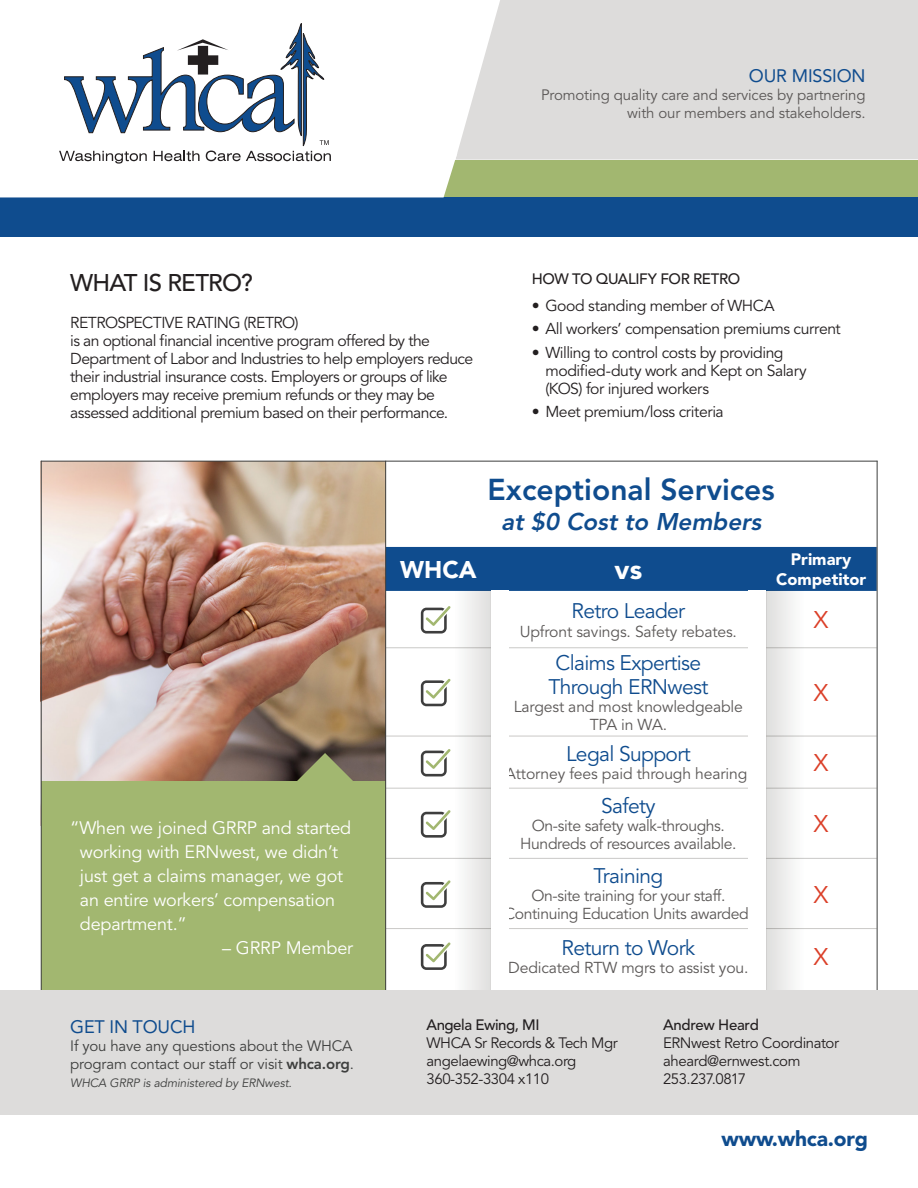
<style>
.page{position:relative;width:918px;height:1188px;background:#fff}
.page>*{position:absolute;margin:0;border:0;box-sizing:border-box;transform-origin:0 0}
.t1{font:800 30px "Avenir LT Std";color:#0f4c8e}
.Body-new{font:900 27px "Avenir LT Std";color:#fff}
.t2{font:italic 800 24px "Avenir LT Std";color:#0f4c8e}
.t3{font:500 24px "Avenir LT Std";letter-spacing:-.035em;color:#231f20}
.t4{font:24px "Avenir LT Std";color:#db3f28}
.t5{font:900 24px "Avenir LT Std";color:#fff}
.Subtitle{font:21px/24px "Avenir LT Std";letter-spacing:-.03em;color:#0f4c8e;text-align:center}
.Subhead2a{font:900 21px "Avenir LT Std";letter-spacing:-.01em;color:#0f4c8e}
.Header2{font:18px/24px "Avenir LT Std";letter-spacing:-.01em;color:#fff}
.Header2-2{font:18px "Avenir LT Std";letter-spacing:-.01em;color:#0f4c8e}
.t6{font:900 16.5px/19.5px "Avenir LT Std";color:#fff;text-align:center}
.t7{font:15.75px/18px "Avenir LT Std";letter-spacing:-.035em;color:#231f20}
.Body-new-2{font:15.75px/18px "Avenir LT Std";letter-spacing:-.025em;color:#5b5857;text-align:center}
.t8{font:15px/18px "Avenir LT Std";letter-spacing:-.03em;color:#231f20}
.Body-new-3{font:15px/18px "Avenir LT Std";letter-spacing:-.01em;color:#5b5857;text-align:right}
.GRIP_Paragraph{font:15px/18px "Avenir LT Std";letter-spacing:-.01em;color:#3e3f3e}
.t9{font:500 15px "Avenir LT Std";letter-spacing:-.03em;color:#231f20}
.GRIP_Paragraph-2{font:italic 12px "Avenir LT Std";letter-spacing:-.01em;color:#3e3f3e}
.s1{font-weight:800}
</style>
<div class="page">
<div style="left:457px;top:0;width:461px;height:160px;background:#dddcdb"></div>
<div style="left:0;top:160px;width:918px;height:37px;background:#a2b770"></div>
<div style="left:0;top:197px;width:918px;height:40px;background:#0f4c8e"></div>
<svg style="left:0;top:23px;width:457px;height:174px"></svg>
<img style="left:42px;top:462px;width:343px;height:319px">
<div style="left:41px;top:781px;width:345px;height:210px;background:#a2b770"></div>
<svg style="left:297px;top:753px;width:56px;height:28px;background:#777b56"></svg>
<div style="left:386px;top:547px;width:491px;height:44px;background:#0f4c8e"></div>
<hr style="left:386px;top:736px;width:105px;height:1px;background:#cac9c7">
<hr style="left:491px;top:736px;width:275px;height:1px;background:#cac9c7">
<hr style="left:766px;top:736px;width:111px;height:1px;background:#cac9c7">
<hr style="left:386px;top:788px;width:105px;height:1px;background:#cac9c7">
<hr style="left:491px;top:788px;width:275px;height:1px;background:#cac9c7">
<hr style="left:766px;top:788px;width:111px;height:1px;background:#cac9c7">
<hr style="left:386px;top:858px;width:105px;height:1px;background:#cac9c7">
<hr style="left:491px;top:858px;width:275px;height:1px;background:#cac9c7">
<hr style="left:766px;top:858px;width:111px;height:1px;background:#cac9c7">
<hr style="left:386px;top:928px;width:105px;height:1px;background:#cac9c7">
<hr style="left:491px;top:928px;width:275px;height:1px;background:#cac9c7">
<hr style="left:766px;top:928px;width:111px;height:1px;background:#cac9c7">
<hr style="left:386px;top:647px;width:105px;height:1px;background:#cac9c7">
<hr style="left:491px;top:647px;width:275px;height:1px;background:#cac9c7">
<hr style="left:766px;top:647px;width:111px;height:1px;background:#cac9c7">
<svg style="left:421px;top:606px;width:30px;height:28px"></svg>
<svg style="left:421px;top:678px;width:30px;height:28px"></svg>
<svg style="left:421px;top:749px;width:30px;height:27px"></svg>
<svg style="left:421px;top:810px;width:30px;height:28px"></svg>
<svg style="left:421px;top:880px;width:30px;height:28px"></svg>
<svg style="left:421px;top:942px;width:30px;height:28px"></svg>
<div style="left:453px;top:591px;width:38px;height:399px;background:linear-gradient(to right,#feffff,#e0dfde)"></div>
<div style="left:491px;top:591px;width:17px;height:399px;background:#fff"></div>
<div style="left:766px;top:591px;width:38px;height:399px;background:linear-gradient(to right,#dedddc,#fdfdfd)"></div>
<div style="left:749px;top:591px;width:17px;height:399px;background:#fff"></div>
<hr style="left:41px;top:461px;width:837px;height:1px;background:#3e3f3e">
<hr style="left:385px;top:461px;width:1px;height:529px;background:#3e3f3e">
<hr style="left:877px;top:461px;width:1px;height:529px;background:#3e3f3e">
<hr style="left:41px;top:461px;width:1px;height:529px;background:#3e3f3e">
<div style="left:0;top:990px;width:918px;height:125px;background:#dddcdb"></div>
<p class="Header2-2" style="left:749px;top:65px;width:118px">OUR MISSION</p>
<p class="Body-new-3" style="left:541px;top:86px;width:326px">Promoting quality care and services by partnering with our members and stakeholders.</p>
<p class="t3" style="left:70px;top:269px;width:184px">WHAT IS RETRO?</p>
<p class="t7" style="left:70px;top:314px;width:405px">RETROSPECTIVE RATING (RETRO)<br>is an optional financial incentive program offered by the Department of Labor and Industries to help employers reduce their industrial insurance costs. Employers or groups of like employers may receive premium refunds or they may be assessed additional premium based on their performance.</p>
<p class="t9" style="left:532px;top:270px;width:210px">HOW TO QUALIFY FOR RETRO</p>
<p class="t7" style="left:532px;top:297px;width:244px">• Good standing member of WHCA</p>
<p class="t7" style="left:532px;top:320px;width:311px">• All workers’ compensation premiums current</p>
<p class="t7" style="left:545px;top:344px;width:263px;text-indent:-14px">• Willing to control costs by providing modified-duty work and Kept on Salary (KOS) for injured workers</p>
<p class="t7" style="left:532px;top:403px;width:193px">• Meet premium/loss criteria</p>
<p class="t1" style="left:488px;top:472px;width:289px">Exceptional Services</p>
<p class="t2" style="left:501px;top:508px;width:266px">at $0 Cost to Members</p>
<p class="Header2" style="left:80px;top:816px;width:273px;text-indent:-10px">“When we joined GRRP and started working with ERNwest, we didn’t just get a claims manager, we got an entire workers’ compensation department.”</p>
<p class="Header2" style="left:222px;top:936px;width:132px">– GRRP Member</p>
<p class="Header2-2" style="left:70px;top:1016px;width:127px">GET IN TOUCH</p>
<p class="GRIP_Paragraph" style="left:70px;top:1037px;width:285px">If you have any questions about the WHCA program contact our staff or visit <span class="s1">whca.org</span>.</p>
<p class="GRIP_Paragraph-2" style="left:70px;top:1076px;width:223px">WHCA GRRP is administered by ERNwest.</p>
<p class="t5" style="left:400px;top:555px;width:78px">WHCA</p>
<p class="Body-new" style="left:615px;top:553px;width:29px">vs</p>
<p class="Subtitle" style="left:572px;top:599px;width:115px">Retro Leader</p>
<p class="Body-new-2" style="left:520px;top:623px;width:219px">Upfront savings. Safety rebates.</p>
<p class="Subtitle" style="left:548px;top:651px;width:161px">Claims Expertise<br>Through ERNwest</p>
<p class="Body-new-2" style="left:514px;top:698px;width:231px">Largest and most knowledgeable<br>TPA in WA.</p>
<p class="Subtitle" style="left:566px;top:742px;width:126px">Legal Support</p>
<p class="Body-new-2" style="left:505px;top:765px;width:248px">Attorney fees paid through hearing.</p>
<p class="t6" style="left:776px;top:550px;width:92px">Primary<br>Competitor</p>
<p class="t4" style="left:814px;top:606px;width:17px">X</p>
<p class="t4" style="left:814px;top:679px;width:17px">X</p>
<p class="t4" style="left:814px;top:749px;width:17px">X</p>
<p class="Subtitle" style="left:601px;top:795px;width:56px">Safety</p>
<p class="Body-new-2" style="left:520px;top:817px;width:218px">On-site safety walk-throughs.<br>Hundreds of resources available.</p>
<p class="t4" style="left:814px;top:810px;width:17px">X</p>
<p class="Subtitle" style="left:593px;top:865px;width:71px">Training</p>
<p class="Body-new-2" style="left:531px;top:887px;width:195px">On-site training for your staff.</p>
<p class="Body-new-2" style="left:504px;top:905px;width:250px">Continuing Education Units awarded.</p>
<p class="t4" style="left:814px;top:880px;width:17px">X</p>
<p class="Subtitle" style="left:562px;top:936px;width:135px">Return to Work</p>
<p class="Body-new-2" style="left:508px;top:959px;width:242px">Dedicated RTW mgrs to assist you.</p>
<p class="t4" style="left:814px;top:943px;width:17px">X</p>
<p class="t9" style="left:427px;top:1017px;width:114px">Angela Ewing, MI</p>
<p class="t8" style="left:427px;top:1035px;width:193px">WHCA Sr Records &amp; Tech Mgr</p>
<p class="t8" style="left:427px;top:1053px;width:151px">angelaewing@whca.org</p>
<p class="t8" style="left:427px;top:1071px;width:124px">360-352-3304 x110</p>
<p class="t9" style="left:663px;top:1017px;width:97px">Andrew Heard</p>
<p class="t8" style="left:663px;top:1035px;width:178px">ERNwest Retro Coordinator</p>
<p class="t8" style="left:663px;top:1053px;width:139px">aheard@ernwest.com<br>253.237.0817</p>
<p class="Subhead2a" style="left:721px;top:1126px;width:148px">www.whca.org</p>
</div>
